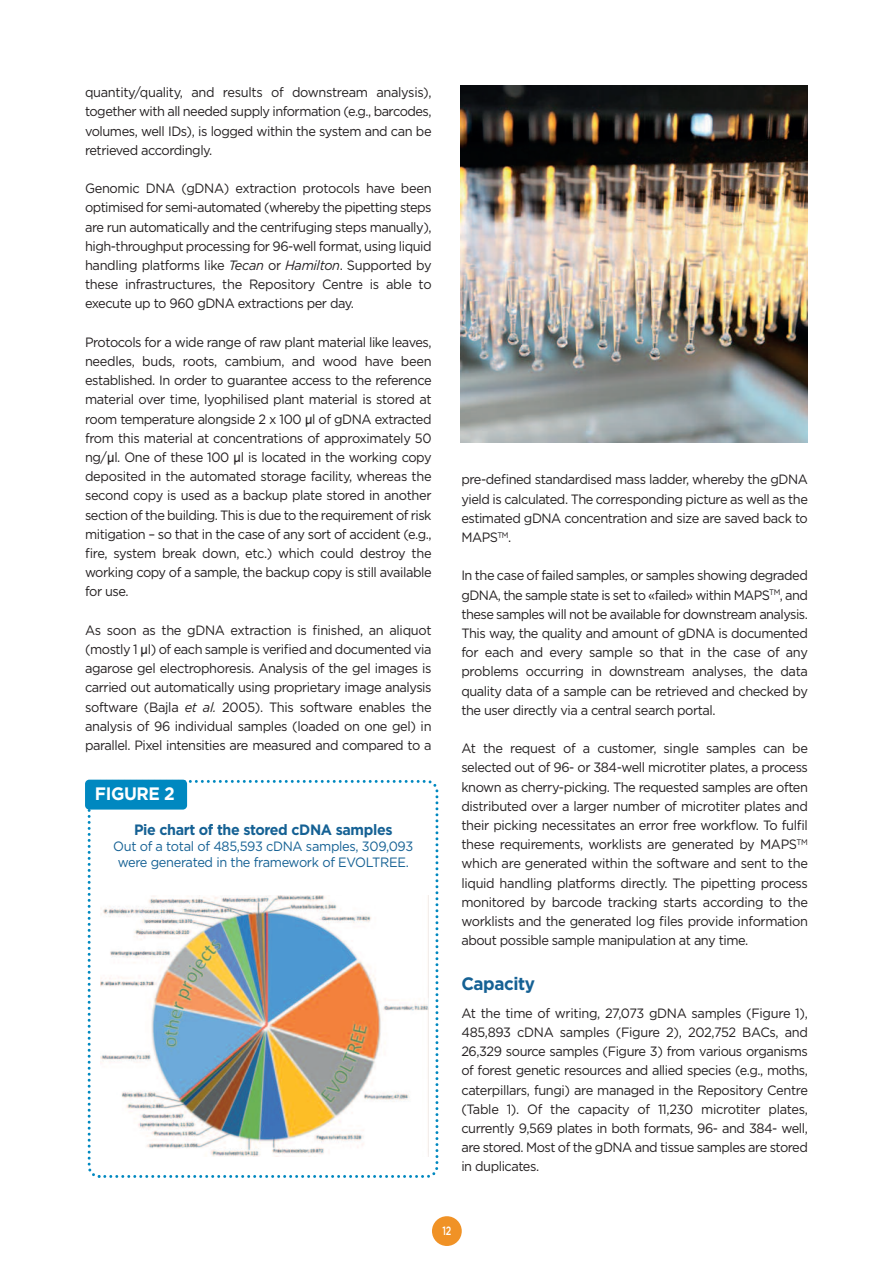
<style>
.page{position:relative;width:893px;height:1263px;background:#fff}
.page>*{position:absolute;margin:0;border:0;box-sizing:border-box;transform-origin:0 0}
.t1{font:700 18px "Gotham";letter-spacing:-.025em;color:#156194;scale:.95 1}
.t2{font:700 18px "Gotham";letter-spacing:-.025em;color:#fff;scale:.95 1}
.t3{font:700 15px "Gotham";letter-spacing:-.025em;color:#156194;scale:.95 1}
.t4{font:13.5px/19.2px "Gotham";letter-spacing:-.035em;color:#231f20;text-align:justify;scale:.95 1}
.t5{font:13.5px/16.2px "Gotham";letter-spacing:-.025em;color:#156194;text-align:center;scale:.95 1}
.t6{font:500 12px "Gotham";color:#fff;scale:.75 1}
.s1{font-style:italic}
.s2{font-family:"Lucida Grande"}
</style>
<div class="page">
<div style="left:432px;top:1216px;width:30px;height:30px;background:#f09226;border-radius:50%"></div>
<svg style="left:86px;top:779px;width:353px;height:399px"></svg>
<div style="left:85px;top:780px;width:102px;height:29px;background:#0088c0;border-radius:4px"></div>
<img style="left:100px;top:895px;width:329px;height:261px">
<img style="left:460px;top:85px;width:348px;height:357px">
<p class="t4" style="left:85px;top:84px;width:366px">quantity/quality, and results of downstream analysis), together with all needed supply information (e.g., barcodes, volumes, well IDs), is logged within the system and can be retrieved accordingly.</p>
<p class="t4" style="left:85px;top:180px;width:366px">Genomic DNA (gDNA) extraction protocols have been optimised for semi-automated (whereby the pipetting steps are run automatically and the centrifuging steps manually), high-throughput processing for 96-well format, using liquid handling platforms like <span class="s1">Tecan</span> or <span class="s1">Hamilton</span>. Supported by these infrastructures, the Repository Centre is able to execute up to 960 gDNA extractions per day.</p>
<p class="t4" style="left:85px;top:334px;width:366px">Protocols for a wide range of raw plant material like leaves, needles, buds, roots, cambium, and wood have been established. In order to guarantee access to the reference material over time, lyophilised plant material is stored at room temperature alongside 2 x 100 <span class="s2">µ</span>l of gDNA extracted from this material at concentrations of approximately 50 ng/<span class="s2">µ</span>l. One of these 100 <span class="s2">µ</span>l is located in the working copy deposited in the automated storage facility, whereas the second copy is used as a backup plate stored in another section of the building. This is due to the requirement of risk mitigation – so that in the case of any sort of accident (e.g., fire, system break down, etc.) which could destroy the working copy of a sample, the backup copy is still available for use.</p>
<p class="t4" style="left:85px;top:622px;width:366px">As soon as the gDNA extraction is finished, an aliquot (mostly 1 <span class="s2">µ</span>l) of each sample is verified and documented via agarose gel electrophoresis. Analysis of the gel images is carried out automatically using proprietary image analysis software (Bajla <span class="s1">et al.</span> 2005). This software enables the analysis of 96 individual samples (loaded on one gel) in parallel. Pixel intensities are measured and compared to a</p>
<h1 class="t2" style="left:95px;top:787px;width:86px">FIGURE 2</h1>
<p class="t3" style="left:134px;top:824px;width:274px">Pie chart of the stored cDNA samples</p>
<p class="t5" style="left:113px;top:839px;width:317px">Out of a total of 485,593 cDNA samples, 309,093 were generated in the framework of EVOLTREE.</p>
<p class="t4" style="left:461px;top:471px;width:366px">pre-defined standardised mass ladder, whereby the gDNA yield is calculated. The corresponding picture as well as the estimated gDNA concentration and size are saved back to MAPS<sup>TM</sup>.</p>
<p class="t4" style="left:461px;top:567px;width:366px">In the case of failed samples, or samples showing degraded gDNA, the sample state is set to «failed» within MAPS<sup>TM</sup>, and these samples will not be available for downstream analysis.<br>This way, the quality and amount of gDNA is documented for each and every sample so that in the case of any problems occurring in downstream analyses, the data quality data of a sample can be retrieved and checked by the user directly via a central search portal.</p>
<p class="t4" style="left:461px;top:740px;width:366px">At the request of a customer, single samples can be selected out of 96- or 384-well microtiter plates, a process known as cherry-picking. The requested samples are often distributed over a larger number of microtiter plates and their picking necessitates an error free workflow. To fulfil these requirements, worklists are generated by MAPS<sup>TM </sup>which are generated within the software and sent to the liquid handling platforms directly. The pipetting process monitored by barcode tracking starts according to the worklists and the generated log files provide information about possible sample manipulation at any time.</p>
<h1 class="t1" style="left:461px;top:977px;width:79px">Capacity</h1>
<p class="t4" style="left:461px;top:1004px;width:366px">At the time of writing, 27,073 gDNA samples (Figure 1), 485,893 cDNA samples (Figure 2), 202,752 BACs, and 26,329 source samples (Figure 3) from various organisms of forest genetic resources and allied species (e.g., moths, caterpillars, fungi) are managed in the Repository Centre (Table 1). Of the capacity of 11,230 microtiter plates, currently 9,569 plates in both formats, 96- and 384- well, are stored. Most of the gDNA and tissue samples are stored in duplicates.</p>
<p class="t6" style="left:442px;top:1226px;width:14px">12</p>
</div>
